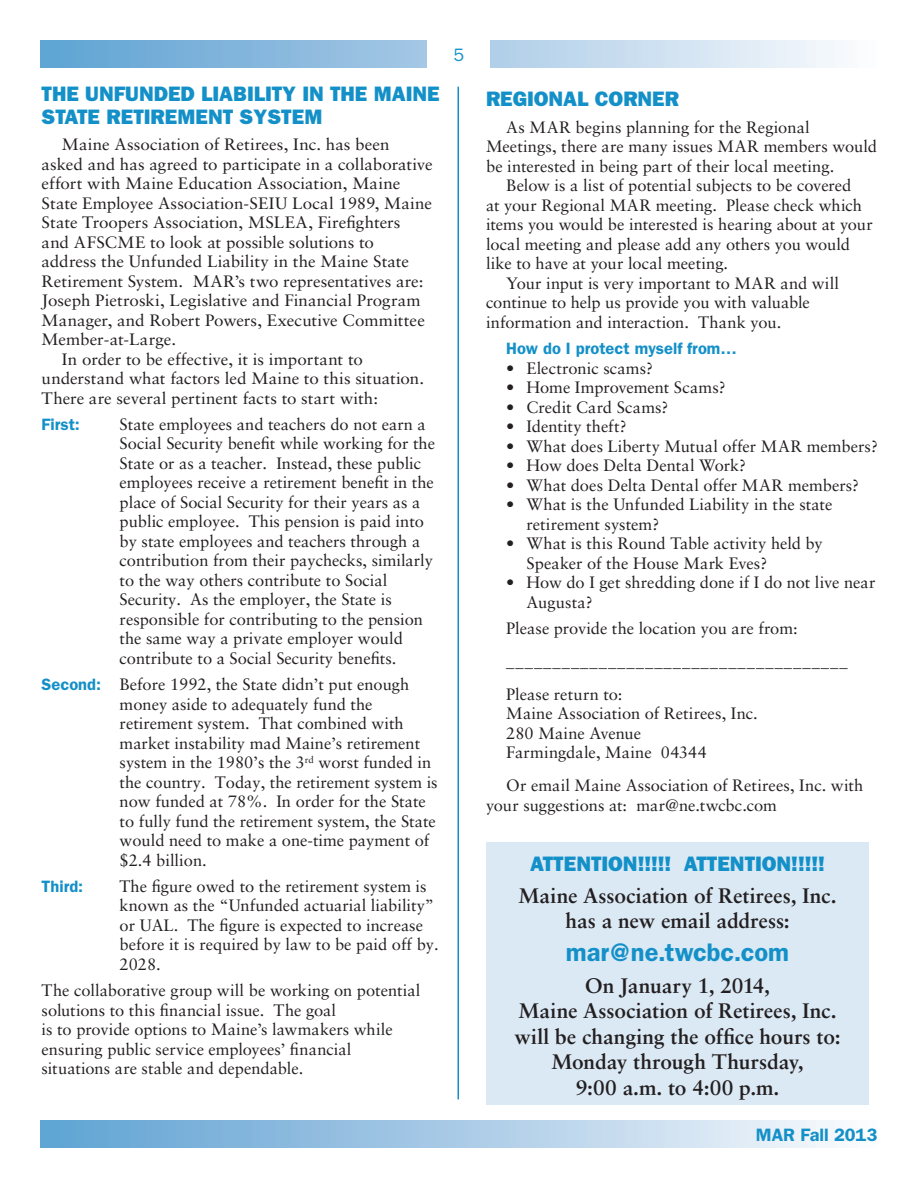
<style>
.page{position:relative;width:918px;height:1188px;background:#fff}
.page>*{position:absolute;margin:0;border:0;box-sizing:border-box;transform-origin:0 0}
.t1{font:600 25.5px "Franklin Gothic";letter-spacing:-.005em;color:#1490c8}
.t2{font:700 21px/25.5px "Sabon";color:#231f20;text-align:center}
.t3{font:800 21px "Franklin Gothic";color:#1490c8}
.t4{font:600 18px "Franklin Gothic";color:#1490c8}
.t5{font:18px "Franklin Gothic";color:#1490c8}
.t6{font:16.5px/19.5px "Sabon";color:#231f20}
.t7{font:600 16.5px "Franklin Gothic";color:#1490c8}
.s1{font-family:"Franklin Gothic";font-weight:600;color:#1490c8}
</style>
<div class="page">
<div style="left:40px;top:1120px;width:838px;height:28px;background:linear-gradient(to right,#5da0d2,#faf9fd)"></div>
<div style="left:40px;top:41px;width:838px;height:27px;background:linear-gradient(to right,#5da0d2,#fafafd)"></div>
<div style="left:428px;top:40px;width:62px;height:28px;background:#fff"></div>
<hr style="left:458px;top:87px;width:1px;height:1012px;background:#1490c8">
<div style="left:486px;top:842px;width:382px;height:263px;background:#dbe9f5"></div>
<p class="t3" style="left:42px;top:82px;width:99px">THE UNFUNDED</p>
<p class="t3" style="left:201px;top:82px;width:75px">LIABI LITY</p>
<p class="t3" style="left:302px;top:82px;width:41px">IN THE</p>
<p class="t3" style="left:374px;top:82px;width:44px">MAINE</p>
<p class="t3" style="left:42px;top:104px;width:93px">STATE RETIREMENT</p>
<p class="t3" style="left:240px;top:104px;width:29px">SYSTEM</p>
<p class="t6" style="left:62px;top:134px;width:329px">Maine Association of Retirees, Inc. has been</p>
<p class="t6" style="left:42px;top:154px;width:393px">asked and has agreed to participate in a collaborative</p>
<p class="t6" style="left:42px;top:173px;width:360px">effort with Maine Education Association, Maine</p>
<p class="t6" style="left:42px;top:193px;width:392px">State Employee Association-SEIU Local 1989, Maine</p>
<p class="t6" style="left:42px;top:212px;width:360px">State Troopers Association, MSLEA, Firefighters</p>
<p class="t6" style="left:42px;top:232px;width:334px">and AFSCME to look at possible solutions to</p>
<p class="t6" style="left:42px;top:251px;width:369px">address the Unfunded Liability in the Maine State</p>
<p class="t6" style="left:42px;top:271px;width:383px">Retirement System. MAR’s two representatives are:</p>
<p class="t6" style="left:42px;top:290px;width:381px">Joseph Pietroski, Legislative and Financial Program</p>
<p class="t6" style="left:42px;top:310px;width:385px">Manager, and Robert Powers, Executive Committee</p>
<p class="t6" style="left:42px;top:329px;width:136px">Member-at-Large.</p>
<p class="t6" style="left:62px;top:349px;width:303px">In order to be effective, it is important to</p>
<p class="t6" style="left:42px;top:368px;width:384px">understand what factors led Maine to this situation.</p>
<p class="t6" style="left:42px;top:388px;width:338px">There are several pertinent facts to start with:</p>
<p class="t7" style="left:42px;top:414px;width:40px">First:</p>
<p class="t6" style="left:120px;top:414px;width:317px">State employees and teachers do not earn a Social Security benefit while working for the State or as a teacher. Instead, these public employees receive a retirement benefit in the place of Social Security for their years as a public employee. This pension is paid into by state employees and teachers through a contribution from their paychecks, similarly to the way others contribute to Social Security. As the employer, the State is responsible for contributing to the pension the same way a private employer would contribute to a Social Security benefits.</p>
<p class="t6" style="left:120px;top:674px;width:320px;text-indent:-78px"><span class="s1">Second:</span> Before 1992, the State didn’t put enough money aside to adequately fund the retirement system. That combined with market instability mad Maine’s retirement system in the 1980’s the 3<sup>rd</sup> worst funded in the country. Today, the retirement system is now funded at 78%. In order for the State to fully fund the retirement system, the State would need to make a one-time payment of $2.4 billion.</p>
<p class="t7" style="left:42px;top:876px;width:43px">Third:</p>
<p class="t6" style="left:120px;top:876px;width:321px">The figure owed to the retirement system is known as the “Unfunded actuarial liability” or UAL. The figure is expected to increase before it is required by law to be paid off by.<br>2028.</p>
<p class="t6" style="left:42px;top:980px;width:380px">The collaborative group will be working on potential solutions to this financial issue. The goal<br>is to provide options to Maine’s lawmakers while ensuring public service employees’ financial situations are stable and dependable.</p>
<p class="t5" style="left:454px;top:45px;width:12px">5</p>
<p class="t3" style="left:486px;top:87px;width:195px">REGIONAL CORNER</p>
<p class="t6" style="left:506px;top:117px;width:305px">As MAR begins planning for the Regional</p>
<p class="t6" style="left:486px;top:137px;width:393px">Meetings, there are many issues MAR members would</p>
<p class="t6" style="left:486px;top:156px;width:350px">be interested in being part of their local meeting.</p>
<p class="t6" style="left:506px;top:176px;width:347px">Below is a list of potential subjects to be covered</p>
<p class="t6" style="left:486px;top:195px;width:378px">at your Regional MAR meeting. Please check which</p>
<p class="t6" style="left:486px;top:215px;width:388px">items you would be interested is hearing about at your</p>
<p class="t6" style="left:486px;top:234px;width:366px">local meeting and please add any others you would</p>
<p class="t6" style="left:486px;top:254px;width:244px">like to have at your local meeting.</p>
<p class="t6" style="left:506px;top:273px;width:334px">Your input is very important to MAR and will</p>
<p class="t6" style="left:486px;top:293px;width:325px">continue to help us provide you with valuable</p>
<p class="t6" style="left:486px;top:312px;width:297px">information and interaction. Thank you.</p>
<p class="t7" style="left:506px;top:339px;width:232px">How do I protect myself from…</p>
<p class="t6" style="left:506px;top:358px;width:149px">• Electronic scams?</p>
<p class="t6" style="left:506px;top:377px;width:221px">• Home Improvement Scams?</p>
<p class="t6" style="left:506px;top:397px;width:164px">• Credit Card Scams?</p>
<p class="t6" style="left:506px;top:416px;width:122px">• Identity theft?</p>
<p class="t6" style="left:506px;top:436px;width:373px">• What does Liberty Mutual offer MAR members?</p>
<p class="t6" style="left:506px;top:455px;width:242px">• How does Delta Dental Work?</p>
<p class="t6" style="left:506px;top:475px;width:355px">• What does Delta Dental offer MAR members?</p>
<p class="t6" style="left:526px;top:494px;width:307px;text-indent:-20px">• What is the Unfunded Liability in the state retirement system?</p>
<p class="t6" style="left:526px;top:533px;width:298px;text-indent:-20px">• What is this Round Table activity held by<br>Speaker of the House Mark Eves?</p>
<p class="t6" style="left:526px;top:572px;width:351px;text-indent:-20px">• How do I get shredding done if I do not live near<br>Augusta?</p>
<p class="t6" style="left:506px;top:611px;width:343px;line-height:33px">Please provide the location you are from: _____________________________________<br>Please return to:</p>
<p class="t6" style="left:506px;top:704px;width:253px">Maine Association of Retirees, Inc.<br>280 Maine Avenue<br>Farmingdale, Maine 04344</p>
<p class="t6" style="left:486px;top:776px;width:379px;text-indent:20px">Or email Maine Association of Retirees, Inc. with your suggestions at: mar@ne.twcbc.com</p>
<p class="t3" style="left:530px;top:851px;width:296px">ATTENTION!!!!! ATTENTION!!!!!</p>
<p class="t2" style="left:519px;top:882px;width:320px">Maine Association of Retirees, Inc. has a new email address:</p>
<h1 class="t1" style="left:566px;top:937px;width:225px">mar@ne.twcbc.com</h1>
<p class="t2" style="left:515px;top:972px;width:327px">On January 1, 2014,<br>Maine Association of Retirees, Inc. will be changing the office hours to:<br>Monday through Thursday,<br>9:00 a.m. to 4:00 p.m.</p>
<p class="t4" style="left:756px;top:1124px;width:123px">MAR Fall 2013</p>
</div>
